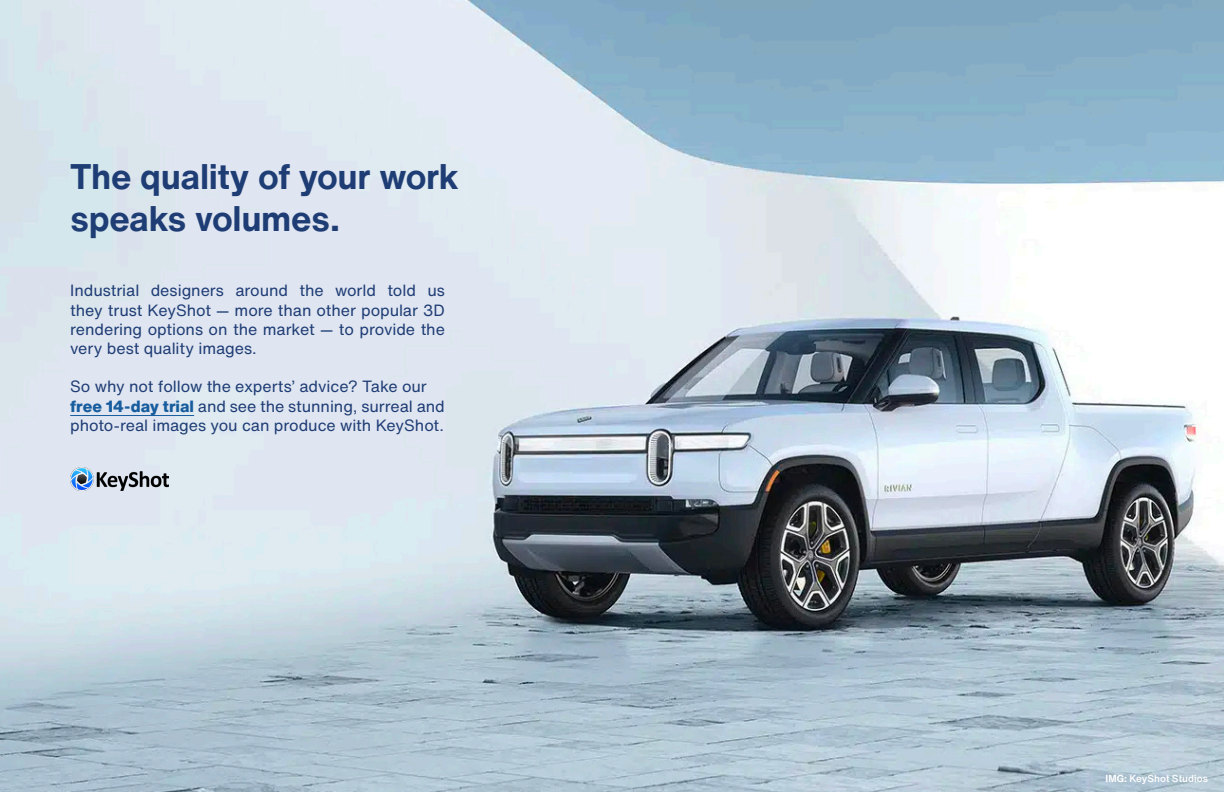
<style>
.page{position:relative;width:1224px;height:792px;background:#fff}
.page>*{position:absolute;margin:0;border:0;box-sizing:border-box;transform-origin:0 0}
.t1{font:700 35px/42px "Helvetica Now Text";letter-spacing:-.01em;color:#1f3d75}
.t2{font:16px/19.2px "Helvetica Now Text";letter-spacing:-.005em;color:#1f3d75;text-align:justify}
.t3{font:500 10px "Helvetica Now Text";letter-spacing:.005em;color:#fff}
.s1{font-weight:800;color:#175d9e}
.s2{font-weight:700}
</style>
<div class="page">
<img style="left:0;top:0;width:1224px;height:792px">
<hr style="left:70px;top:415px;width:124px;height:1px;background:#175d9e">
<img style="left:70px;top:467px;width:98px;height:24px">
<p class="t1" style="left:70px;top:155px;width:390px">The quality of your work speaks volumes.</p>
<p class="t2" style="left:70px;top:281px;width:376px">Industrial designers around the world told us they trust KeyShot — more than other popular 3D rendering options on the market — to provide the very best quality images.</p>
<p class="t2" style="left:70px;top:377px;width:358px">So why not follow the experts’ advice? Take our</p>
<p class="t2" style="left:70px;top:396px;width:376px"><span class="s1">free 14-day trial</span> and see the stunning, surreal and photo-real images you can produce with KeyShot.</p>
<p class="t3" style="left:1105px;top:771px;width:104px"><span class="s2">IMG:</span> KeyShot Studios</p>
</div>
